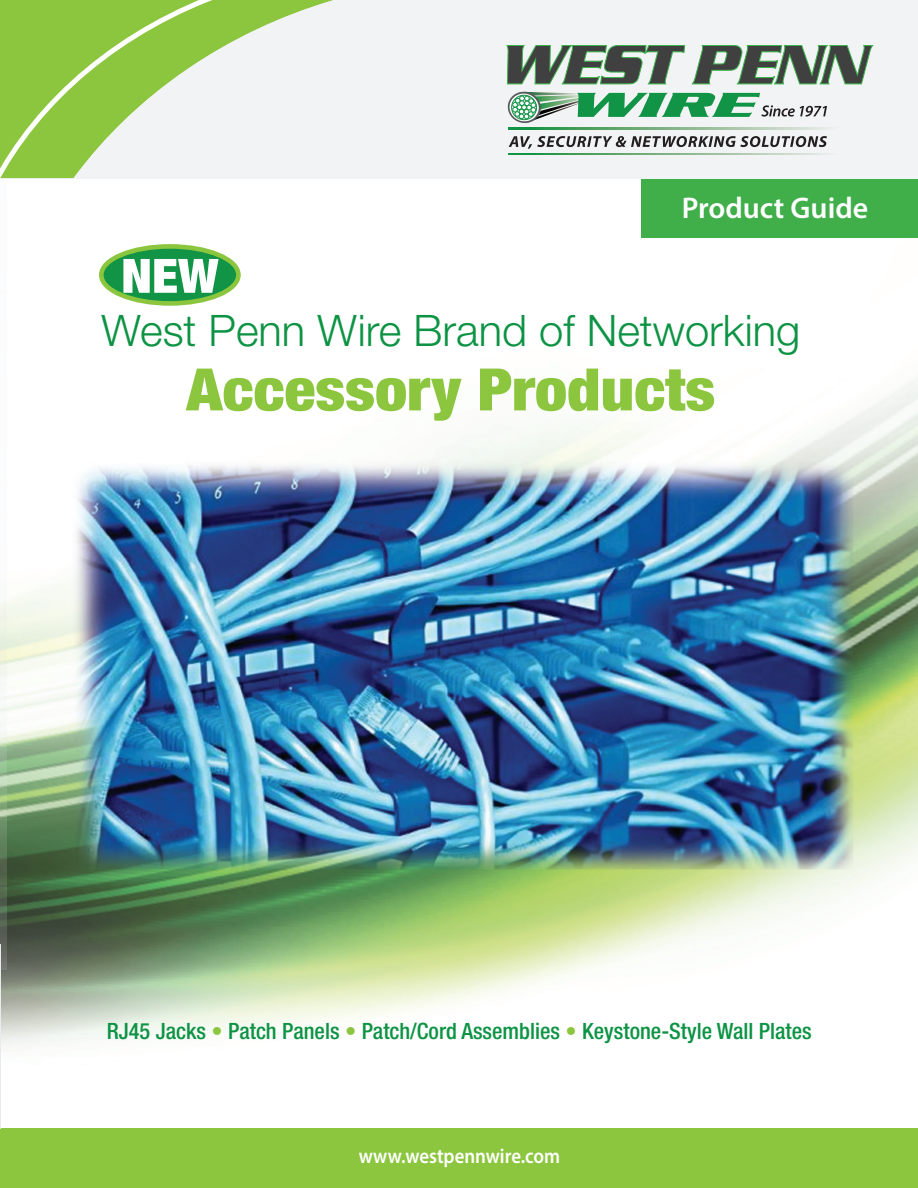
<style>
.page{position:relative;width:918px;height:1188px;background:#fff}
.page>*{position:absolute;margin:0;border:0;box-sizing:border-box;transform-origin:0 0}
.t1{font:900 condensed 58.5px "Helvetica Neue LT Std";color:#8bc63e;scale:1.1 1}
.t2{font:900 condensed 47.4px "Helvetica Neue LT Std";color:#fff;scale:1.1 1}
.t3{font:300 43.5px "Helvetica Neue LT Std";color:#0d9344}
.ParaStyle01-Leading{font:600 30px "Myriad Pro";color:#fff}
.t4{font:500 condensed 22.5px "Helvetica Neue LT Std";color:#0d9344}
.t5{font:600 21px "Myriad Pro";color:#fff;scale:.9 1}
.s1{color:#8bc63e}
</style>
<div class="page">
<div style="left:0;top:1129px;width:918px;height:59px;background:#8bc63e"></div>
<img style="left:1px;top:237px;width:917px;height:809px">
<div style="left:641px;top:176px;width:277px;height:61px;background:#40ae49"></div>
<img style="left:0;top:178px;width:7px;height:791px">
<hr style="left:0;top:944px;width:1px;height:184px;background:#e9eaeb">
<div style="left:0;top:0;width:918px;height:178px;background:#f2f3f4"></div>
<svg style="left:0;top:0;width:333px;height:178px"></svg>
<svg style="left:509px;top:127px;width:317px;height:3px"></svg>
<svg style="left:509px;top:153px;width:317px;height:2px"></svg>
<svg style="left:509px;top:136px;width:318px;height:13px"></svg>
<svg style="left:506px;top:45px;width:368px;height:78px"></svg>
<div style="left:101px;top:246px;width:137px;height:57px;background:#119446;border-radius:50%"></div>
<div style="left:99px;top:244px;width:142px;height:62px;border:5px solid #8bc63e;border-radius:50%"></div>
<p class="t2" style="left:121px;top:247px;width:90px">NEW</p>
<p class="ParaStyle01-Leading" style="left:682px;top:189px;width:188px">Product Guide</p>
<p class="t3" style="left:101px;top:304px;width:700px">West Penn Wire Brand of Networking</p>
<p class="t1" style="left:187px;top:354px;width:482px">Accessory Products</p>
<p class="t4" style="left:107px;top:1018px;width:706px">RJ45 Jacks <span class="s1">•</span> Patch Panels <span class="s1">•</span> Patch/Cord Assemblies <span class="s1">•</span> Keystone-Style Wall Plates</p>
<p class="t5" style="left:359px;top:1142px;width:225px">www.westpennwire.com</p>
</div>
